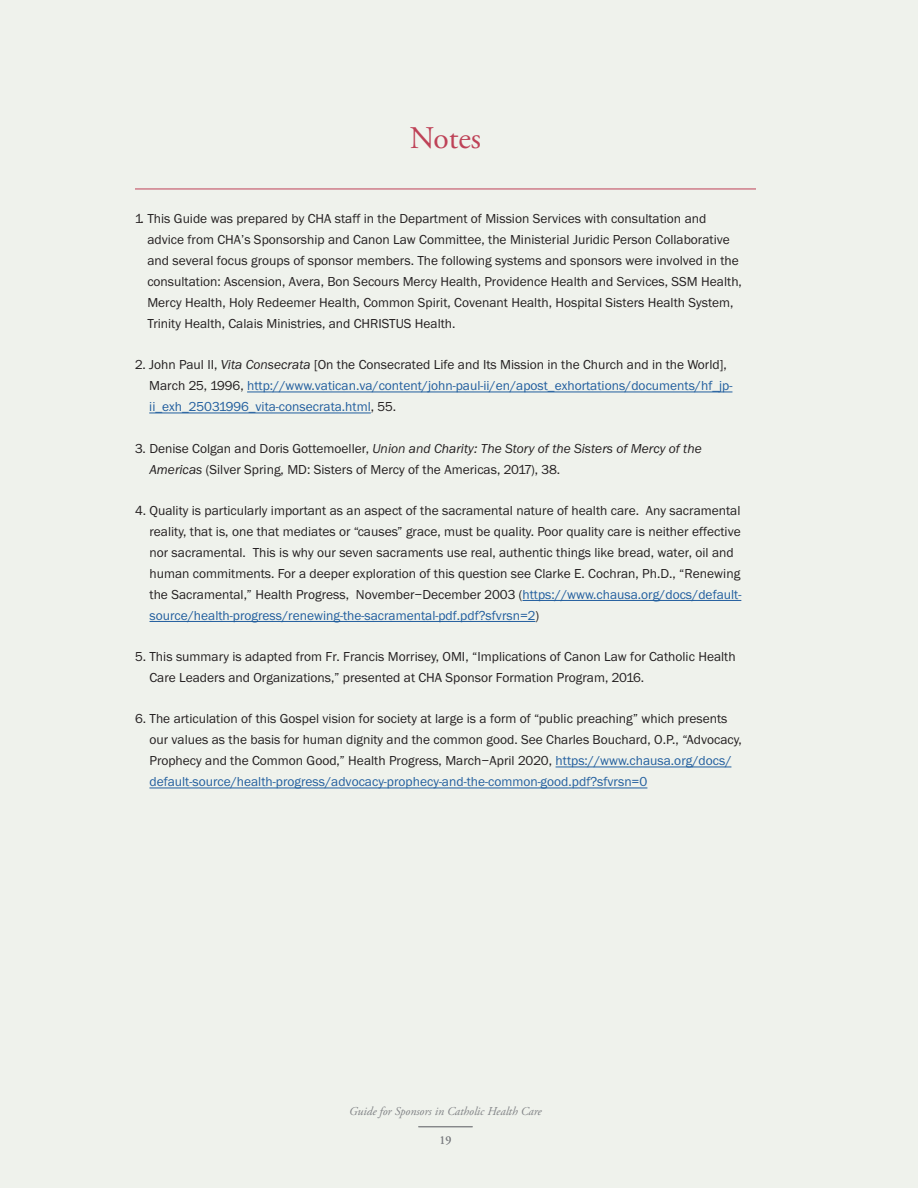
<style>
.page{position:relative;width:918px;height:1188px;background:#eff2ec}
.page>*{position:absolute;margin:0;border:0;box-sizing:border-box;transform-origin:0 0}
.t1{font:31.5px "Adobe Garamond Pro";color:#be4257}
.t2{font:13.5px/21px "Franklin Gothic";color:#231f20}
.t3{font:13.5px/21px "Franklin Gothic";color:#215e9e}
.t4{font:13.5px "Franklin Gothic Itl";color:#231f20}
.t5{font:italic 12px "Adobe Garamond Pro";color:#808285}
.t6{font:12px "Adobe Garamond Pro";color:#808285}
.s1{color:#231f20}
.s2{font-family:"Franklin Gothic Itl";color:#231f20}
.s3{font-family:"Franklin Gothic"}
.s4{font-family:"Franklin Gothic Itl"}
.s5{color:#215e9e}
</style>
<div class="page">
<hr style="left:418px;top:1126px;width:55px;height:1px;background:#808285">
<hr style="left:135px;top:189px;width:621px;height:1px;background:#be4257">
<hr style="left:247px;top:392px;width:485px;height:1px;background:#215e9e">
<hr style="left:149px;top:413px;width:222px;height:1px;background:#215e9e">
<hr style="left:522px;top:600px;width:219px;height:1px;background:#215e9e">
<hr style="left:150px;top:621px;width:385px;height:1px;background:#215e9e">
<hr style="left:556px;top:767px;width:175px;height:1px;background:#215e9e">
<hr style="left:149px;top:788px;width:498px;height:1px;background:#215e9e">
<h1 class="t1" style="left:410px;top:119px;width:73px">Notes</h1>
<p class="t2" style="left:147px;top:209px;width:596px;text-indent:-12px">1. This Guide was prepared by CHA staff in the Department of Mission Services with consultation and advice from CHA’s Sponsorship and Canon Law Committee, the Ministerial Juridic Person Collaborative and several focus groups of sponsor members. The following systems and sponsors were involved in the consultation: Ascension, Avera, Bon Secours Mercy Health, Providence Health and Services, SSM Health, Mercy Health, Holy Redeemer Health, Common Spirit, Covenant Health, Hospital Sisters Health System, Trinity Health, Calais Ministries, and CHRISTUS Health.</p>
<p class="t3" style="left:149px;top:355px;width:585px;text-indent:-14px"><span class="s1">2. John Paul II,</span> <span class="s2">Vita Consecrata</span> <span class="s1">[On the Consecrated Life and Its Mission in the Church and in the World],<br>March 25, 1996,</span> http://www.vatican.va/content/john-paul-ii/en/apost_exhortations/documents/hf_jp&shy;ii_exh_25031996_vita-consecrata.html<span class="s1">, 55.</span></p>
<p class="t4" style="left:135px;top:439px;width:568px"><span class="s3">3. Denise Colgan and Doris Gottemoeller,</span> Union and Charity: The Story of the Sisters of Mercy of the</p>
<p class="t2" style="left:149px;top:460px;width:412px"><span class="s4">Americas</span> (Silver Spring, MD: Sisters of Mercy of the Americas, 2017), 38.</p>
<p class="t2" style="left:150px;top:501px;width:593px;text-indent:-15px">4. Quality is particularly important as an aspect of the sacramental nature of health care. Any sacramental reality, that is, one that mediates or “causes” grace, must be quality. Poor quality care is neither effective nor sacramental. This is why our seven sacraments use real, authentic things like bread, water, oil and human commitments. For a deeper exploration of this question see Clarke E. Cochran, Ph.D., “Renewing the Sacramental,” Health Progress, November–December 2003 (<span class="s5">https://www.chausa.org/docs/default&shy;source/health-progress/renewing-the-sacramental-pdf.pdf?sfvrsn=2</span>)</p>
<p class="t2" style="left:149px;top:647px;width:588px;text-indent:-14px">5. This summary is adapted from Fr. Francis Morrisey, OMI, “Implications of Canon Law for Catholic Health<br>Care Leaders and Organizations,” presented at CHA Sponsor Formation Program, 2016.</p>
<p class="t2" style="left:149px;top:710px;width:594px;text-indent:-14px">6. The articulation of this Gospel vision for society at large is a form of “public preaching” which presents our values as the basis for human dignity and the common good. See Charles Bouchard, O.P., “Advocacy, Prophecy and the Common Good,” Health Progress, March–April 2020, <span class="s5">https://www.chausa.org/docs/ default-source/health-progress/advocacy-prophecy-and-the-common-good.pdf?sfvrsn=0</span></p>
<p class="t5" style="left:349px;top:1104px;width:194px">Guide for Sponsors in Catholic Health Care</p>
<p class="t6" style="left:440px;top:1133px;width:13px">19</p>
</div>
